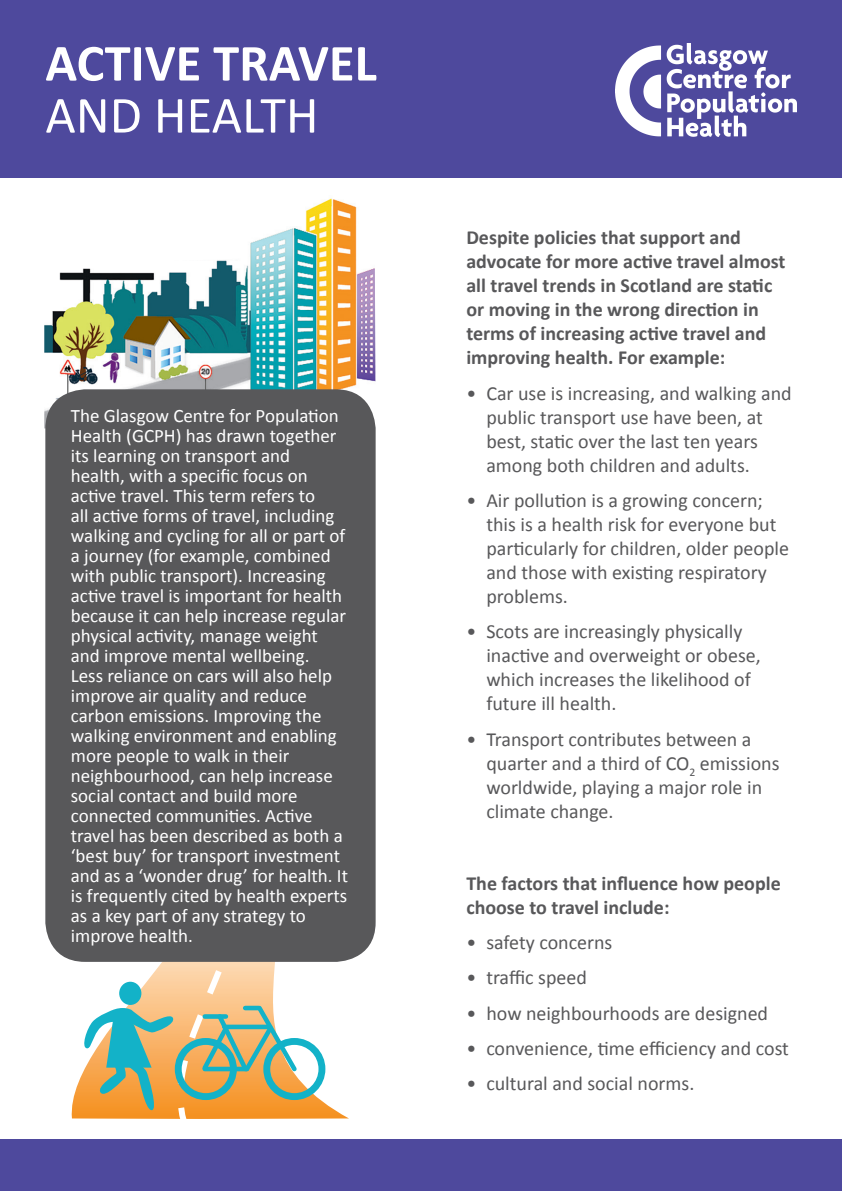
<style>
.page{position:relative;width:842px;height:1191px;background:#fff}
.page>*{position:absolute;margin:0;border:0;box-sizing:border-box;transform-origin:0 0}
.t1{font:700 52.6px "Calibri";color:#fff}
.t2{font:52.6px "Calibri";color:#fff}
.t3{font:20px/24px "Calibri";color:#58585a}
.t4{font:700 20px/24px "Calibri";color:#58585a}
.t5{font:19px/20px "Calibri";color:#fff}
</style>
<div class="page">
<img style="left:44px;top:198px;width:332px;height:230px">
<svg style="left:64px;top:956px;width:294px;height:163px"></svg>
<svg style="left:143px;top:962px;width:194px;height:157px"></svg>
<div style="left:0;top:0;width:842px;height:177px;background:#4e499d"></div>
<div style="left:45px;top:389px;width:331px;height:573px;background:#58585a;border-radius:40px"></div>
<div style="left:0;top:1140px;width:842px;height:51px;background:#4e499d"></div>
<svg style="left:615px;top:44px;width:182px;height:92px"></svg>
<div style="left:175px;top:1038px;width:62px;height:62px;border:7px solid #13b2c8;border-radius:50%"></div>
<div style="left:263px;top:1038px;width:62px;height:62px;border:7px solid #13b2c8;border-radius:50%"></div>
<svg style="left:199px;top:1001px;width:102px;height:74px"></svg>
<div style="left:205px;top:1066px;width:42px;height:5px;background:#13b2c8"></div>
<div style="left:245px;top:1005px;width:13px;height:5px;background:#13b2c8"></div>
<div style="left:119px;top:981px;width:22px;height:24px;background:#13b2c8;border-radius:50%"></div>
<svg style="left:81px;top:1008px;width:95px;height:102px;background:#aab287"></svg>
<p class="t1" style="left:45px;top:30px;width:333px">ACTIVE TRAVEL</p>
<p class="t2" style="left:45px;top:82px;width:275px">AND HEALTH</p>
<p class="t5" style="left:71px;top:404px;width:279px">The Glasgow Centre for Population Health (GCPH) has drawn together its learning on transport and health, with a specific focus on active travel. This term refers to<br>all active forms of travel, including walking and cycling for all or part of a journey (for example, combined with public transport). Increasing active travel is important for health because it can help increase regular physical activity, manage weight and improve mental wellbeing.<br>Less reliance on cars will also help improve air quality and reduce carbon emissions. Improving the walking environment and enabling more people to walk in their neighbourhood, can help increase social contact and build more connected communities. Active travel has been described as both a ‘best buy’ for transport investment and as a ‘wonder drug’ for health. It is frequently cited by health experts as a key part of any strategy to improve health.</p>
<p class="t4" style="left:466px;top:224px;width:321px">Despite policies that support and advocate for more active travel almost all travel trends in Scotland are static or moving in the wrong direction in terms of increasing active travel and improving health. For example:</p>
<p class="t3" style="left:486px;top:380px;width:307px;text-indent:-20px">• Car use is increasing, and walking and public transport use have been, at best, static over the last ten years among both children and adults.</p>
<p class="t3" style="left:486px;top:487px;width:304px;text-indent:-20px">• Air pollution is a growing concern; this is a health risk for everyone but particularly for children, older people and those with existing respiratory problems.</p>
<p class="t3" style="left:486px;top:618px;width:276px;text-indent:-20px">• Scots are increasingly physically inactive and overweight or obese, which increases the likelihood of future ill health.</p>
<p class="t3" style="left:486px;top:726px;width:295px;text-indent:-20px">• Transport contributes between a quarter and a third of CO<sub>2</sub> emissions worldwide, playing a major role in climate change.</p>
<p class="t4" style="left:466px;top:870px;width:316px">The factors that influence how people choose to travel include:</p>
<p class="t3" style="left:466px;top:929px;width:148px">• safety concerns</p>
<p class="t3" style="left:466px;top:964px;width:122px">• traffic speed</p>
<p class="t3" style="left:466px;top:1000px;width:303px">• how neighbourhoods are designed</p>
<p class="t3" style="left:466px;top:1035px;width:324px">• convenience, time efficiency and cost</p>
<p class="t3" style="left:466px;top:1071px;width:230px">• cultural and social norms.</p>
</div>
